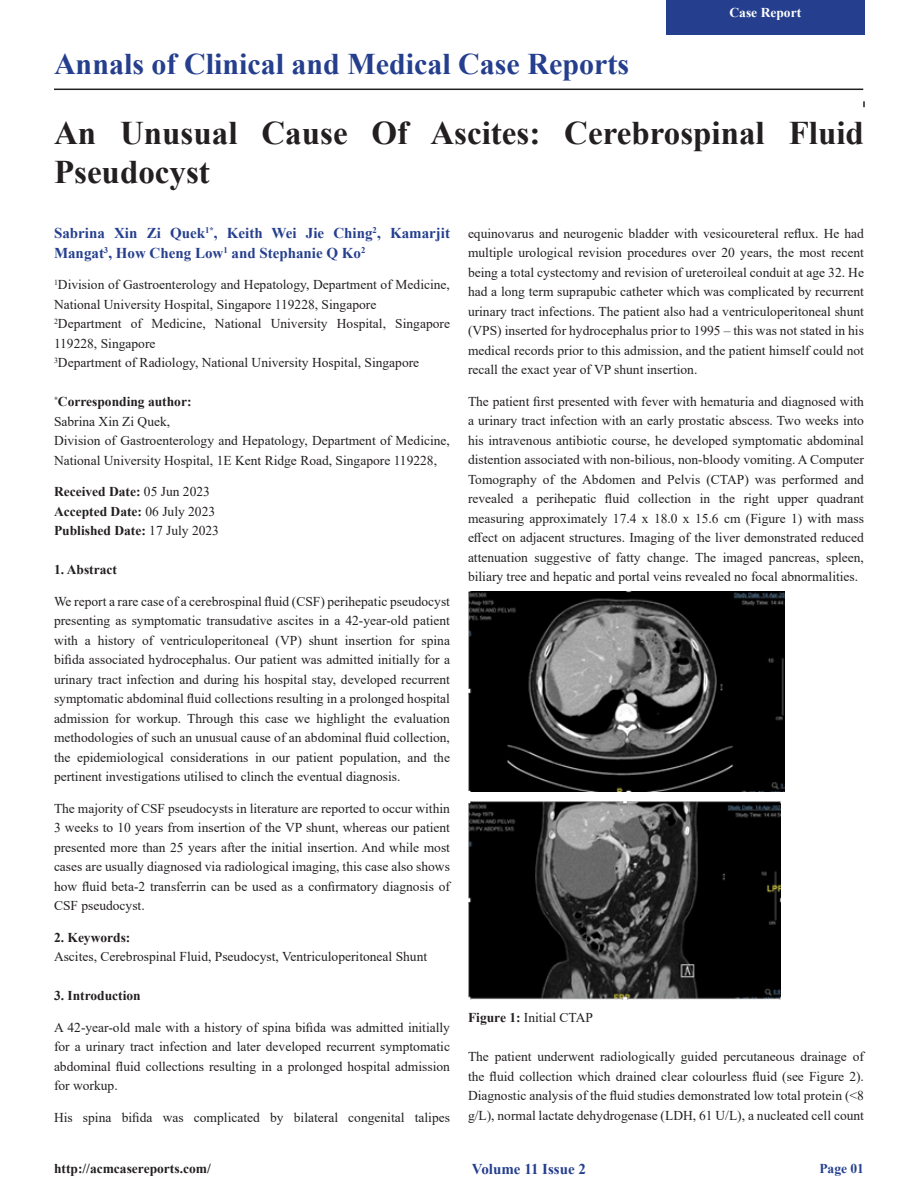
<style>
.page{position:relative;width:918px;height:1188px;background:#fff}
.page>*{position:absolute;margin:0;border:0;box-sizing:border-box;transform-origin:0 0}
.t1{font:700 33px/39px "Times New Roman";color:#231f20}
.t2{font:700 30px "Times New Roman";color:#253f8e}
.t3{font:700 15px/19.5px "Times New Roman";color:#253f8e}
.t4{font:13.5px/19.5px "Times New Roman";color:#231f20;text-align:justify}
.t5{font:700 13.5px "Times New Roman";color:#231f20}
.t6{font:700 13.5px "Times New Roman";color:#fff}
.t7{font:700 13.5px "Times New Roman";color:#253f8e}
.s1{font-weight:400}
.s2{font-weight:700}
</style>
<div class="page">
<svg style="left:863px;top:101px;width:2px;height:6px"></svg>
<hr style="left:54px;top:89px;width:809px;height:1px;background:#231f20">
<img style="left:469px;top:592px;width:315px;height:199px">
<img style="left:469px;top:802px;width:311px;height:198px">
<div style="left:666px;top:0;width:199px;height:34px;background:#253f8e"></div>
<p class="t2" style="left:54px;top:43px;width:577px">Annals of Clinical and Medical Case Reports</p>
<p class="t6" style="left:730px;top:2px;width:73px">Case Report</p>
<p class="t1" style="left:54px;top:113px;width:811px">An Unusual Cause Of Ascites: Cerebrospinal Fluid<br>Pseudocyst</p>
<p class="t3" style="left:54px;top:223px;width:398px">Sabrina Xin Zi Quek<sup>1*</sup>, Keith Wei Jie Ching<sup>2</sup>, Kamarjit<br>Mangat<sup>3</sup>, How Cheng Low<sup>1</sup> and Stephanie Q Ko<sup>2</sup></p>
<p class="t4" style="left:54px;top:275px;width:397px"><sup>1</sup>Division of Gastroenterology and Hepatology, Department of Medicine,<br>National University Hospital, Singapore 119228, Singapore</p>
<p class="t4" style="left:54px;top:314px;width:398px"><sup>2</sup>Department of Medicine, National University Hospital, Singapore<br>119228, Singapore</p>
<p class="t4" style="left:54px;top:353px;width:367px"><sup>3</sup>Department of Radiology, National University Hospital, Singapore</p>
<p class="t5" style="left:54px;top:392px;width:139px"><sup>*</sup>Corresponding author:</p>
<p class="t4" style="left:54px;top:411px;width:118px">Sabrina Xin Zi Quek,</p>
<p class="t4" style="left:54px;top:431px;width:398px">Division of Gastroenterology and Hepatology, Department of Medicine,<br>National University Hospital, 1E Kent Ridge Road, Singapore 119228,</p>
<p class="t5" style="left:54px;top:482px;width:157px">Received Date: <span class="s1">05 Jun 2023</span></p>
<p class="t5" style="left:54px;top:502px;width:163px">Accepted Date: <span class="s1">06 July 2023</span></p>
<p class="t5" style="left:54px;top:521px;width:167px">Published Date: <span class="s1">17 July 2023</span></p>
<p class="t5" style="left:54px;top:560px;width:64px">1. Abstract</p>
<p class="t4" style="left:54px;top:591px;width:398px">We report a rare case of a cerebrospinal fluid (CSF) perihepatic pseudocyst presenting as symptomatic transudative ascites in a 42-year-old patient with a history of ventriculoperitoneal (VP) shunt insertion for spina bifida associated hydrocephalus. Our patient was admitted initially for a urinary tract infection and during his hospital stay, developed recurrent symptomatic abdominal fluid collections resulting in a prolonged hospital admission for workup. Through this case we highlight the evaluation methodologies of such an unusual cause of an abdominal fluid collection, the epidemiological considerations in our patient population, and the pertinent investigations utilised to clinch the eventual diagnosis.</p>
<p class="t4" style="left:54px;top:798px;width:398px">The majority of CSF pseudocysts in literature are reported to occur within 3 weeks to 10 years from insertion of the VP shunt, whereas our patient presented more than 25 years after the initial insertion. And while most cases are usually diagnosed via radiological imaging, this case also shows how fluid beta-2 transferrin can be used as a confirmatory diagnosis of CSF pseudocyst.</p>
<p class="t5" style="left:54px;top:928px;width:78px">2. Keywords:</p>
<p class="t4" style="left:54px;top:947px;width:375px">Ascites, Cerebrospinal Fluid, Pseudocyst, Ventriculoperitoneal Shunt</p>
<p class="t5" style="left:54px;top:986px;width:88px">3. Introduction</p>
<p class="t4" style="left:54px;top:1017px;width:398px">A 42-year-old male with a history of spina bifida was admitted initially for a urinary tract infection and later developed recurrent symptomatic abdominal fluid collections resulting in a prolonged hospital admission for workup.</p>
<p class="t4" style="left:54px;top:1107px;width:398px">His spina bifida was complicated by bilateral congenital talipes</p>
<p class="t4" style="left:468px;top:223px;width:398px">equinovarus and neurogenic bladder with vesicoureteral reflux. He had multiple urological revision procedures over 20 years, the most recent being a total cystectomy and revision of ureteroileal conduit at age 32. He had a long term suprapubic catheter which was complicated by recurrent urinary tract infections. The patient also had a ventriculoperitoneal shunt (VPS) inserted for hydrocephalus prior to 1995 – this was not stated in his medical records prior to this admission, and the patient himself could not recall the exact year of VP shunt insertion.</p>
<p class="t4" style="left:468px;top:391px;width:398px">The patient first presented with fever with hematuria and diagnosed with a urinary tract infection with an early prostatic abscess. Two weeks into his intravenous antibiotic course, he developed symptomatic abdominal distention associated with non-bilious, non-bloody vomiting. A Computer Tomography of the Abdomen and Pelvis (CTAP) was performed and revealed a perihepatic fluid collection in the right upper quadrant measuring approximately 17.4 x 18.0 x 15.6 cm (Figure 1) with mass effect on adjacent structures. Imaging of the liver demonstrated reduced attenuation suggestive of fatty change. The imaged pancreas, spleen, biliary tree and hepatic and portal veins revealed no focal abnormalities.</p>
<p class="t4" style="left:468px;top:1007px;width:127px"><span class="s2">Figure 1:</span> Initial CTAP</p>
<p class="t4" style="left:468px;top:1046px;width:398px">The patient underwent radiologically guided percutaneous drainage of the fluid collection which drained clear colourless fluid (see Figure 2).<br>Diagnostic analysis of the fluid studies demonstrated low total protein (&lt;8 g/L), normal lactate dehydrogenase (LDH, 61 U/L), a nucleated cell count</p>
<p class="t5" style="left:54px;top:1159px;width:158px">http://acmcasereports.com/</p>
<p class="t7" style="left:819px;top:1159px;width:46px">Page 01</p>
<p class="t3" style="left:472px;top:1159px;width:116px">Volume 11 Issue 2</p>
</div>
